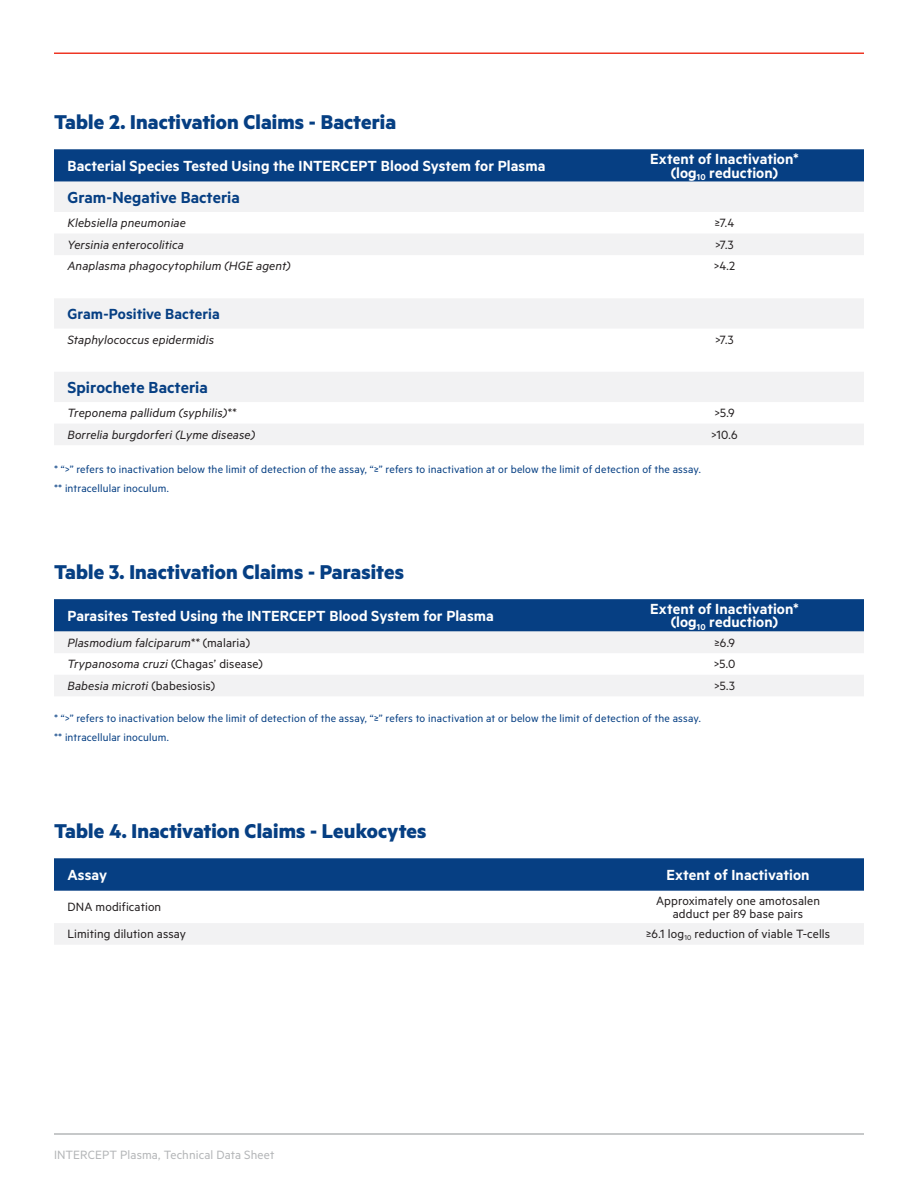
<style>
.page{position:relative;width:918px;height:1188px;background:#fff}
.page>*{position:absolute;margin:0;border:0;box-sizing:border-box;transform-origin:0 0}
.t1{font:700 22.5px "Metric";letter-spacing:.005em;color:#063f83}
.t2{font:600 18px "Metric";color:#063f83}
.t3{font:600 16.5px/13.5px "Metric";letter-spacing:.005em;color:#fff;text-align:center}
.t4{font:600 16.5px "Metric";color:#063f83}
.t5{font:italic 13.5px "Metric";letter-spacing:.01em;color:#231f20}
.t6{font:13.5px/13.5px "Metric";letter-spacing:.01em;color:#231f20;text-align:center}
.t7{font:13.5px "Metric";letter-spacing:.01em;color:#b4b6b8}
.t8{font:12px/18.8px "Metric";letter-spacing:.01em;color:#063f83}
.s1{font-style:normal}
</style>
<div class="page">
<div style="left:54px;top:599px;width:810px;height:33px;background:#063f83"></div>
<svg style="left:54px;top:632px;width:810px;height:64px;fill:#f2f2f3"></svg>
<div style="left:54px;top:858px;width:810px;height:33px;background:#063f83"></div>
<div style="left:54px;top:923px;width:810px;height:21px;background:#f2f2f3"></div>
<div style="left:54px;top:149px;width:810px;height:33px;background:#063f83"></div>
<svg style="left:54px;top:182px;width:810px;height:263px;fill:#f6f6f6"></svg>
<hr style="left:54px;top:1133px;width:810px;height:2px;background:#b4b6b8">
<hr style="left:54px;top:52px;width:810px;height:2px;background:#ee3624">
<h1 class="t1" style="left:54px;top:109px;width:344px">Table 2. Inactivation Claims - Bacteria</h1>
<h3 class="t3" style="left:68px;top:158px;width:479px">Bacterial Species Tested Using the INTERCEPT Blood System for Plasma</h3>
<h3 class="t3" style="left:650px;top:152px;width:150px">Extent of Inactivation* (log<sub>10</sub> reduction)</h3>
<h2 class="t2" style="left:68px;top:186px;width:174px">Gram-Negative Bacteria</h2>
<p class="t5" style="left:68px;top:215px;width:120px">Klebsiella pneumoniae</p>
<p class="t6" style="left:715px;top:216px;width:21px">≥7.4</p>
<p class="t5" style="left:68px;top:237px;width:118px">Yersinia enterocolitica</p>
<p class="t6" style="left:715px;top:237px;width:20px">&gt;7.3</p>
<p class="t5" style="left:68px;top:258px;width:224px">Anaplasma phagocytophilum (HGE agent)</p>
<p class="t6" style="left:714px;top:259px;width:23px">&gt;4.2</p>
<h3 class="t4" style="left:68px;top:304px;width:154px">Gram-Positive Bacteria</h3>
<p class="t5" style="left:68px;top:332px;width:148px">Staphylococcus epidermidis</p>
<p class="t6" style="left:715px;top:332px;width:20px">&gt;7.3</p>
<h2 class="t2" style="left:68px;top:376px;width:142px">Spirochete Bacteria</h2>
<p class="t5" style="left:68px;top:405px;width:170px">Treponema pallidum (syphilis)**</p>
<p class="t6" style="left:714px;top:406px;width:22px">&gt;5.9</p>
<p class="t5" style="left:68px;top:427px;width:189px">Borrelia burgdorferi (Lyme disease)</p>
<p class="t6" style="left:711px;top:427px;width:28px">&gt;10.6</p>
<p class="t8" style="left:54px;top:459px;width:648px">* “&gt;” refers to inactivation below the limit of detection of the assay, “≥” refers to inactivation at or below the limit of detection of the assay. ** intracellular inoculum.</p>
<h1 class="t1" style="left:54px;top:559px;width:352px">Table 3. Inactivation Claims - Parasites</h1>
<h3 class="t3" style="left:68px;top:608px;width:428px">Parasites Tested Using the INTERCEPT Blood System for Plasma</h3>
<h3 class="t3" style="left:650px;top:602px;width:150px">Extent of Inactivation* (log<sub>10</sub> reduction)</h3>
<p class="t5" style="left:68px;top:635px;width:184px">Plasmodium falciparum** <span class="s1">(malaria)</span></p>
<p class="t6" style="left:714px;top:635px;width:22px">≥6.9</p>
<p class="t5" style="left:68px;top:656px;width:197px">Trypanosoma cruzi <span class="s1">(Chagas’ disease)</span></p>
<p class="t6" style="left:714px;top:657px;width:23px">&gt;5.0</p>
<p class="t5" style="left:68px;top:678px;width:149px">Babesia microti <span class="s1">(babesiosis)</span></p>
<p class="t6" style="left:714px;top:679px;width:22px">&gt;5.3</p>
<p class="t8" style="left:54px;top:708px;width:648px">* “&gt;” refers to inactivation below the limit of detection of the assay, “≥” refers to inactivation at or below the limit of detection of the assay. ** intracellular inoculum.</p>
<h1 class="t1" style="left:54px;top:817px;width:374px">Table 4. Inactivation Claims - Leukocytes</h1>
<h3 class="t3" style="left:68px;top:867px;width:41px">Assay</h3>
<h3 class="t3" style="left:666px;top:867px;width:145px">Extent of Inactivation</h3>
<p class="t6" style="left:68px;top:900px;width:95px">DNA modification</p>
<p class="t6" style="left:656px;top:893px;width:165px">Approximately one amotosalen adduct per 89 base pairs</p>
<p class="t6" style="left:68px;top:927px;width:120px">Limiting dilution assay</p>
<p class="t6" style="left:646px;top:927px;width:186px">≥6.1 log<sub>10</sub> reduction of viable T-cells</p>
<p class="t7" style="left:54px;top:1146px;width:222px">INTERCEPT Plasma, Technical Data Sheet</p>
</div>
